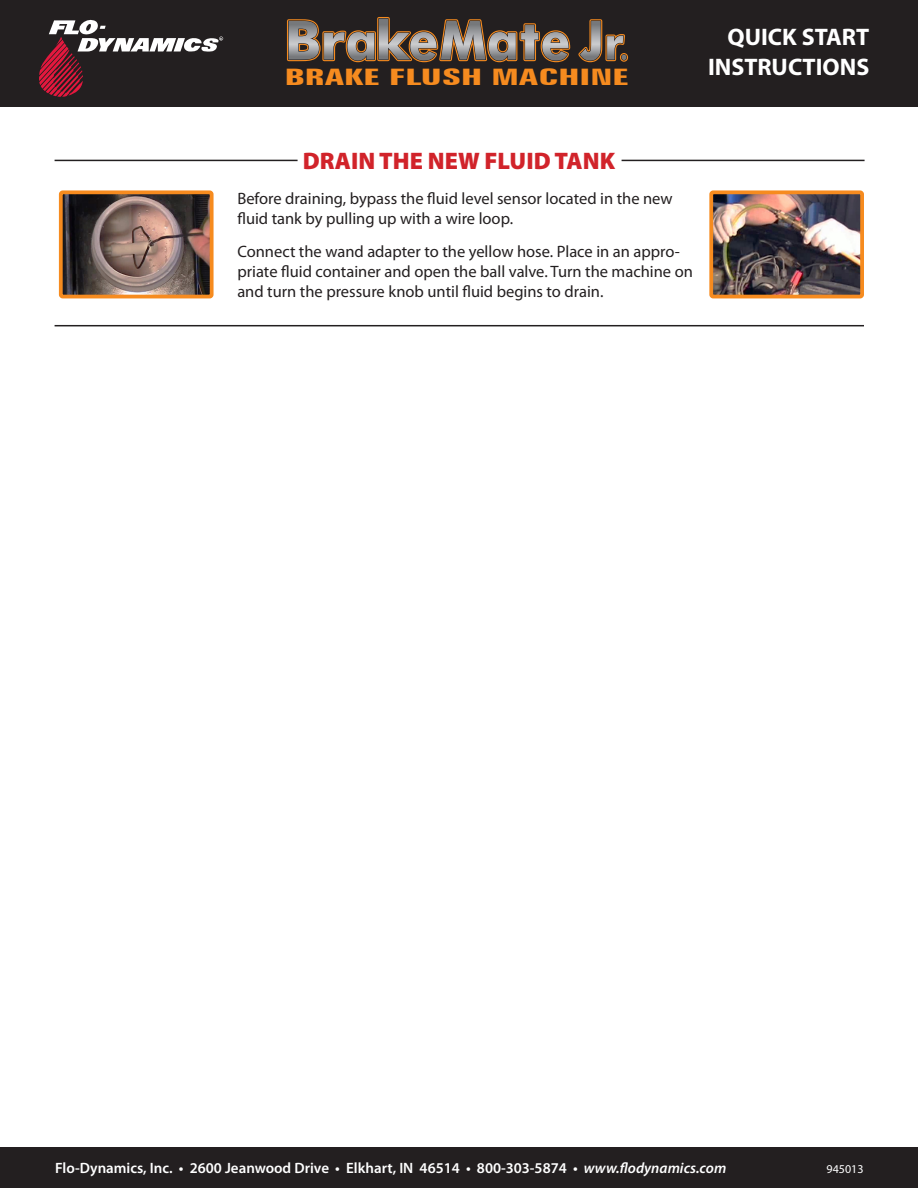
<style>
.page{position:relative;width:918px;height:1188px;background:#fff}
.page>*{position:absolute;margin:0;border:0;box-sizing:border-box;transform-origin:0 0}
.t1{font:700 24px/30px "Myriad Pro";color:#fff;text-align:right}
.t2{font:900 24px "Myriad Pro";color:#d1232a}
.t3{font:700 extra-condensed 22.65px "Zurich BT";color:#f68b1f;scale:1.86 1}
.Numbered_List_copy{font:16.5px/19.8px "Myriad Pro";color:#231f20}
.t4{font:600 15px "Myriad Pro";color:#fff}
.t5{font:12px "Myriad Pro";color:#fff}
.t6{font:700 3.15px "Myriad Pro";color:#fff}
.s1{font-style:italic}
</style>
<div class="page">
<div style="left:0;top:1148px;width:918px;height:40px;background:#231f20"></div>
<div style="left:0;top:0;width:918px;height:107px;background:#231f20"></div>
<svg style="left:39px;top:19px;width:184px;height:78px"></svg>
<svg style="left:286px;top:17px;width:343px;height:46px"></svg>
<img style="left:64px;top:195px;width:145px;height:98px">
<div style="left:59px;top:190px;width:155px;height:108px;border:4px solid #f68b1f;border-radius:2px"></div>
<img style="left:714px;top:195px;width:145px;height:98px">
<div style="left:709px;top:190px;width:155px;height:108px;border:4px solid #f68b1f;border-radius:2px"></div>
<hr style="left:622px;top:160px;width:243px;height:1px;background:#231f20">
<hr style="left:55px;top:160px;width:243px;height:1px;background:#231f20">
<hr style="left:55px;top:325px;width:809px;height:1px;background:#231f20">
<p class="t6" style="left:220px;top:36px;width:3px">R</p>
<h2 class="t3" style="left:285px;top:64px;width:186px">BRAKE FLUSH MACHINE</h2>
<h1 class="t1" style="left:708px;top:21px;width:163px">QUICK START<br>INSTRUCTIONS</h1>
<p class="t2" style="left:303px;top:145px;width:314px">DRAIN THE NEW FLUID TANK</p>
<p class="Numbered_List_copy" style="left:237px;top:188px;width:437px">Before draining, bypass the fluid level sensor located in the new fluid tank by pulling up with a wire loop.</p>
<p class="Numbered_List_copy" style="left:237px;top:241px;width:457px">Connect the wand adapter to the yellow hose. Place in an appro&shy;priate fluid container and open the ball valve. Turn the machine on and turn the pressure knob until fluid begins to drain.</p>
<p class="t4" style="left:55px;top:1158px;width:673px">Flo-Dynamics, Inc. • 2600 Jeanwood Drive • Elkhart, IN 46514 • 800-303-5874 • <span class="s1">www.flodynamics.com</span></p>
<p class="t5" style="left:827px;top:1162px;width:38px">945013</p>
</div>
